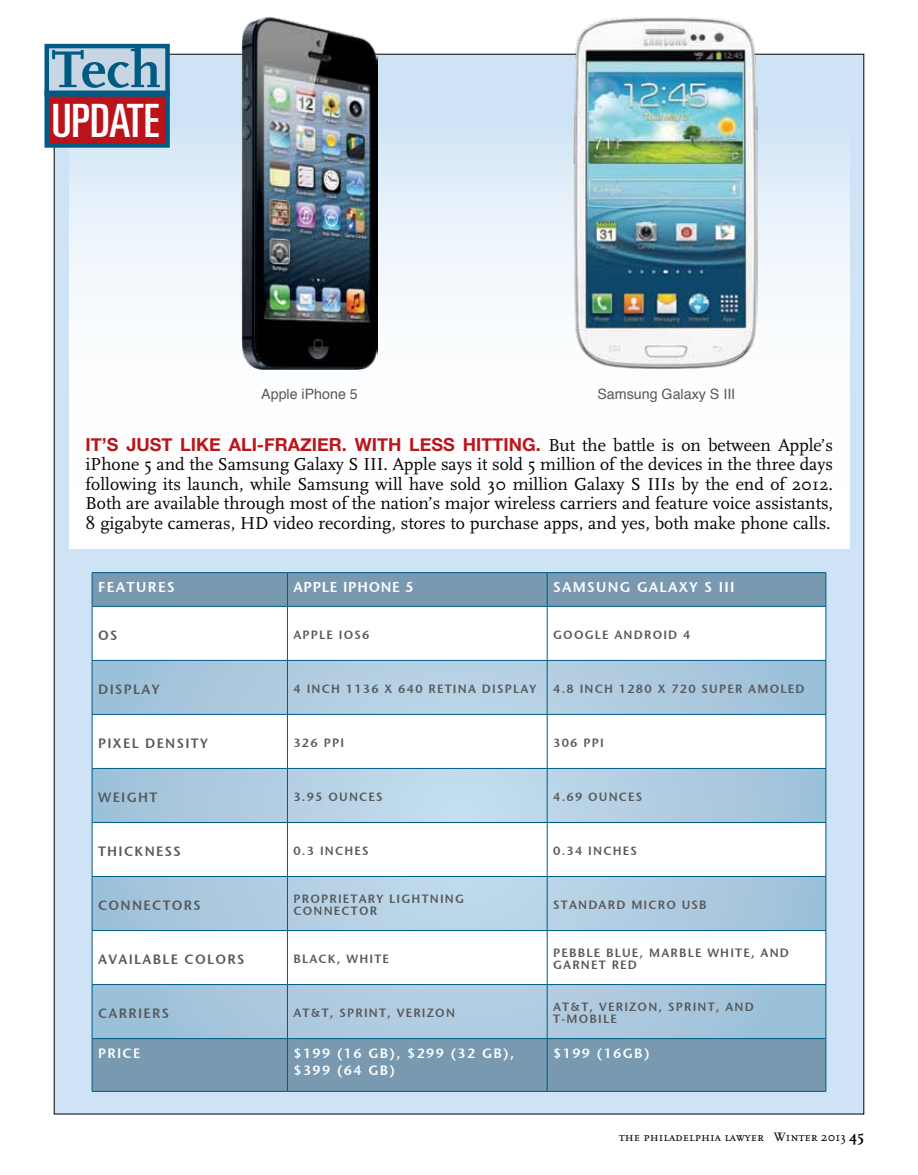
<style>
.page{position:relative;width:918px;height:1175px;background:#fff}
.page>*{position:absolute;margin:0;border:0;box-sizing:border-box;transform-origin:0 0}
.t1{font:700 54px "Scala";color:#005b84}
.t2{font:ultra-condensed 45.9px "Univers LT Std";color:#fff;scale:1.06 1}
.t3{font:18px/19.5px "Scala";color:#000;text-align:justify}
.t4{font:700 18px "Helvetica Neue";color:#ba141a}
.t5{font:14.25px "Helvetica";color:#58595b}
.t6{font:14.25px "Stone Sans Sem ITCTT Semi";letter-spacing:.09em;color:#fff}
.t7{font:14.25px "Stone Sans Sem ITCTT Semi";letter-spacing:.05em;color:#fff}
.t8{font:13.5px "Stone Sans Sem ITCTT Semi";letter-spacing:.1em;color:#58595b}
.t9{font:13.5px/17.2px "Stone Sans Sem ITCTT Semi";letter-spacing:.1em;color:#fff}
.t10{font:12.75px "Scala Caps";letter-spacing:.005em;color:#000}
.t11{font:12px/12px "Stone Sans Sem ITCTT Semi";letter-spacing:.1em;color:#58595b}
.s1{font-family:"Scala";font-weight:400;color:#000}
.s2{font-family:"Scala";font-weight:700;font-size:15px}
</style>
<div class="page">
<div style="left:54px;top:54px;width:810px;height:1060px;background:#cee3f5"></div>
<div style="left:69px;top:121px;width:780px;height:428px;background:linear-gradient(to bottom,#dceaf6,#fff)"></div>
<svg style="left:44px;top:43px;width:128px;height:107px;background:#9c7181"></svg>
<svg style="left:93px;top:573px;width:733px;height:518px;background:#8aaac1"></svg>
<svg style="left:93px;top:607px;width:733px;height:377px"></svg>
<hr style="left:92px;top:572px;width:195px;height:1px;background:#005b84">
<hr style="left:92px;top:573px;width:1px;height:33px;background:#005b84">
<hr style="left:287px;top:572px;width:260px;height:1px;background:#005b84">
<hr style="left:287px;top:573px;width:1px;height:33px;background:#005b84">
<hr style="left:547px;top:572px;width:279px;height:1px;background:#005b84">
<hr style="left:826px;top:573px;width:1px;height:33px;background:#005b84">
<hr style="left:92px;top:606px;width:195px;height:1px;background:#005b84">
<hr style="left:287px;top:606px;width:260px;height:1px;background:#005b84">
<hr style="left:547px;top:606px;width:279px;height:1px;background:#005b84">
<hr style="left:547px;top:573px;width:1px;height:33px;background:#005b84">
<hr style="left:287px;top:1038px;width:260px;height:1px;background:#005b84">
<hr style="left:547px;top:1038px;width:279px;height:1px;background:#005b84">
<hr style="left:826px;top:1038px;width:1px;height:53px;background:#005b84">
<hr style="left:287px;top:1091px;width:260px;height:1px;background:#005b84">
<hr style="left:547px;top:1091px;width:279px;height:1px;background:#005b84">
<hr style="left:92px;top:1038px;width:195px;height:1px;background:#005b84">
<hr style="left:92px;top:1038px;width:1px;height:53px;background:#005b84">
<hr style="left:287px;top:1038px;width:1px;height:53px;background:#005b84">
<hr style="left:92px;top:1091px;width:195px;height:1px;background:#005b84">
<hr style="left:92px;top:606px;width:1px;height:54px;background:#005b84">
<hr style="left:547px;top:606px;width:1px;height:54px;background:#005b84">
<hr style="left:92px;top:660px;width:1px;height:54px;background:#005b84">
<hr style="left:92px;top:714px;width:1px;height:54px;background:#005b84">
<hr style="left:92px;top:768px;width:1px;height:54px;background:#005b84">
<hr style="left:92px;top:822px;width:1px;height:54px;background:#005b84">
<hr style="left:92px;top:876px;width:1px;height:54px;background:#005b84">
<hr style="left:92px;top:930px;width:1px;height:54px;background:#005b84">
<hr style="left:92px;top:984px;width:1px;height:54px;background:#005b84">
<hr style="left:92px;top:660px;width:195px;height:1px;background:#005b84">
<hr style="left:287px;top:660px;width:260px;height:1px;background:#005b84">
<hr style="left:287px;top:606px;width:1px;height:54px;background:#005b84">
<hr style="left:826px;top:606px;width:1px;height:54px;background:#005b84">
<hr style="left:287px;top:660px;width:1px;height:54px;background:#005b84">
<hr style="left:547px;top:660px;width:279px;height:1px;background:#005b84">
<hr style="left:547px;top:660px;width:1px;height:54px;background:#005b84">
<hr style="left:826px;top:660px;width:1px;height:54px;background:#005b84">
<hr style="left:287px;top:714px;width:1px;height:54px;background:#005b84">
<hr style="left:826px;top:714px;width:1px;height:54px;background:#005b84">
<hr style="left:287px;top:768px;width:1px;height:54px;background:#005b84">
<hr style="left:826px;top:768px;width:1px;height:54px;background:#005b84">
<hr style="left:287px;top:822px;width:1px;height:54px;background:#005b84">
<hr style="left:826px;top:822px;width:1px;height:54px;background:#005b84">
<hr style="left:287px;top:876px;width:1px;height:54px;background:#005b84">
<hr style="left:826px;top:876px;width:1px;height:54px;background:#005b84">
<hr style="left:287px;top:930px;width:1px;height:54px;background:#005b84">
<hr style="left:826px;top:930px;width:1px;height:54px;background:#005b84">
<hr style="left:287px;top:984px;width:1px;height:54px;background:#005b84">
<hr style="left:826px;top:984px;width:1px;height:54px;background:#005b84">
<hr style="left:92px;top:714px;width:195px;height:1px;background:#005b84">
<hr style="left:287px;top:714px;width:260px;height:1px;background:#005b84">
<hr style="left:547px;top:714px;width:279px;height:1px;background:#005b84">
<hr style="left:547px;top:714px;width:1px;height:54px;background:#005b84">
<hr style="left:92px;top:768px;width:195px;height:1px;background:#005b84">
<hr style="left:287px;top:768px;width:260px;height:1px;background:#005b84">
<hr style="left:547px;top:768px;width:279px;height:1px;background:#005b84">
<hr style="left:547px;top:768px;width:1px;height:54px;background:#005b84">
<hr style="left:92px;top:822px;width:195px;height:1px;background:#005b84">
<hr style="left:287px;top:822px;width:260px;height:1px;background:#005b84">
<hr style="left:547px;top:822px;width:279px;height:1px;background:#005b84">
<hr style="left:547px;top:822px;width:1px;height:54px;background:#005b84">
<hr style="left:92px;top:876px;width:195px;height:1px;background:#005b84">
<hr style="left:287px;top:876px;width:260px;height:1px;background:#005b84">
<hr style="left:547px;top:876px;width:279px;height:1px;background:#005b84">
<hr style="left:547px;top:876px;width:1px;height:54px;background:#005b84">
<hr style="left:92px;top:930px;width:195px;height:1px;background:#005b84">
<hr style="left:287px;top:930px;width:260px;height:1px;background:#005b84">
<hr style="left:547px;top:930px;width:279px;height:1px;background:#005b84">
<hr style="left:547px;top:930px;width:1px;height:54px;background:#005b84">
<hr style="left:92px;top:984px;width:195px;height:1px;background:#005b84">
<hr style="left:287px;top:984px;width:260px;height:1px;background:#005b84">
<hr style="left:547px;top:984px;width:279px;height:1px;background:#005b84">
<hr style="left:547px;top:984px;width:1px;height:54px;background:#005b84">
<hr style="left:547px;top:1038px;width:1px;height:53px;background:#005b84">
<img style="left:242px;top:17px;width:135px;height:352px">
<img style="left:572px;top:17px;width:185px;height:352px">
<h1 class="t1" style="left:52px;top:39px;width:111px">Tech</h1>
<h2 class="t2" style="left:52px;top:94px;width:103px">UPDATE</h2>
<p class="t5" style="left:261px;top:382px;width:98px">Apple iPhone 5</p>
<p class="t5" style="left:597px;top:382px;width:139px">Samsung Galaxy S III</p>
<p class="t4" style="left:86px;top:433px;width:749px">IT’S JUST LIKE ALI-FRAZIER. WITH LESS HITTING. <span class="s1">But the battle is on between Apple’s</span></p>
<p class="t3" style="left:86px;top:455px;width:749px">iPhone 5 and the Samsung Galaxy S III. Apple says it sold 5 million of the devices in the three days following its launch, while Samsung will have sold 30 million Galaxy S IIIs by the end of 2012.<br>Both are available through most of the nation’s major wireless carriers and feature voice assistants, 8 gigabyte cameras, HD video recording, stores to purchase apps, and yes, both make phone calls.</p>
<p class="t6" style="left:98px;top:575px;width:78px">FEATURES</p>
<p class="t7" style="left:293px;top:575px;width:122px">APPLE IPHONE 5</p>
<p class="t6" style="left:553px;top:575px;width:172px">SAMSUNG GALAXY S III</p>
<p class="t8" style="left:98px;top:624px;width:10px">OS</p>
<p class="t11" style="left:293px;top:628px;width:78px">APPLE IOS6</p>
<p class="t11" style="left:553px;top:628px;width:139px">GOOGLE ANDROID 4</p>
<p class="t8" style="left:98px;top:678px;width:63px">DISPLAY</p>
<p class="t11" style="left:293px;top:682px;width:245px">4 INCH 1136 X 640 RETINA DISPLAY</p>
<p class="t11" style="left:553px;top:682px;width:253px">4.8 INCH 1280 X 720 SUPER AMOLED</p>
<p class="t8" style="left:98px;top:732px;width:111px">PIXEL DENSITY</p>
<p class="t11" style="left:293px;top:736px;width:52px">326 PPI</p>
<p class="t11" style="left:553px;top:736px;width:52px">306 PPI</p>
<p class="t8" style="left:98px;top:786px;width:61px">WEIGHT</p>
<p class="t11" style="left:293px;top:790px;width:91px">3.95 OUNCES</p>
<p class="t11" style="left:553px;top:790px;width:91px">4.69 OUNCES</p>
<p class="t8" style="left:98px;top:840px;width:84px">THICKNESS</p>
<p class="t11" style="left:293px;top:844px;width:77px">0.3 INCHES</p>
<p class="t11" style="left:553px;top:844px;width:85px">0.34 INCHES</p>
<p class="t8" style="left:98px;top:894px;width:104px">CONNECTORS</p>
<p class="t11" style="left:293px;top:892px;width:172px">PROPRIETARY LIGHTNING<br>CONNECTOR</p>
<p class="t11" style="left:553px;top:898px;width:155px">STANDARD M ICRO US B</p>
<p class="t8" style="left:98px;top:948px;width:148px">AVAILABLE COLORS</p>
<p class="t11" style="left:293px;top:952px;width:97px">BLACK, WHITE</p>
<p class="t11" style="left:553px;top:946px;width:237px">PEBB LE BLUE, MARBLE WHITE, AND<br>GARNET RED</p>
<p class="t8" style="left:98px;top:1002px;width:73px">CARRIERS</p>
<p class="t11" style="left:293px;top:1006px;width:163px">AT&amp;T, SPRINT, VERIZON</p>
<p class="t11" style="left:553px;top:1000px;width:202px">AT&amp;T, VERIZON, SPRINT, AND<br>T-MOBILE</p>
<p class="t9" style="left:98px;top:1043px;width:10px">PRICE</p>
<p class="t9" style="left:293px;top:1043px;width:222px">$199 (16 GB), $299 (32 GB), $399 (64 GB)</p>
<p class="t9" style="left:553px;top:1043px;width:98px">$199 (16GB)</p>
<p class="t10" style="left:619px;top:1130px;width:246px">the philadelphia lawyer Winter 2013 <span class="s2">45</span></p>
</div>
